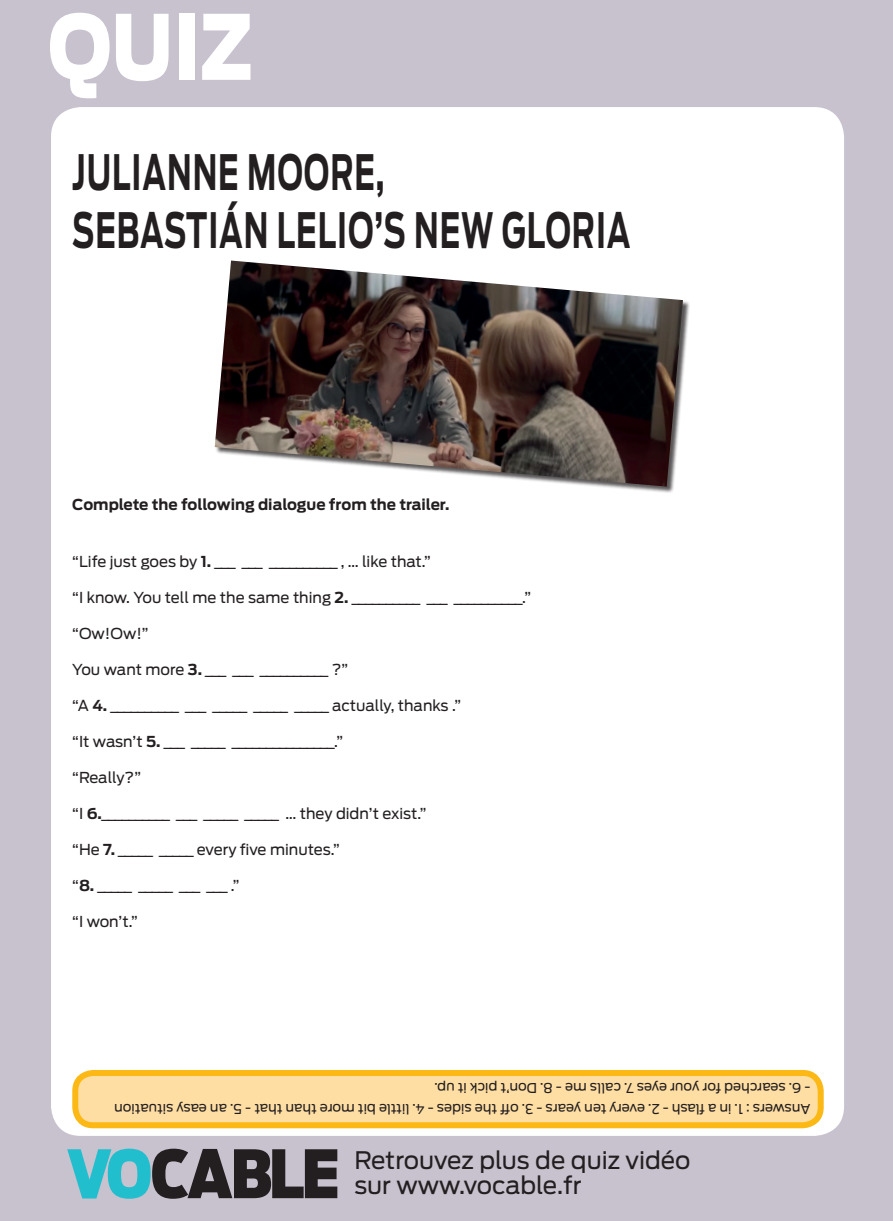
<style>
.page{position:relative;width:893px;height:1221px;background:#fff}
.page>*{position:absolute;margin:0;border:0;box-sizing:border-box;transform-origin:0 0}
.t1{font:900 89.1px "Antenna";color:#fff;scale:.83 1}
.t2{font:700 48.45px/58.1px "Antenna";letter-spacing:.03em;color:#231f20;scale:.62 1}
.t3{font:24px/25.5px "Antenna";color:#231f20}
.t4{font:15px "Antenna";color:#231f20}
.t5{font:700 15px "Antenna";color:#231f20}
.t6{font:13.5px "Antenna";color:#231f20}
.s1{font-weight:700}
</style>
<div class="page">
<div style="left:0;top:0;width:893px;height:1220px;background:#c8c2cf"></div>
<div style="left:51px;top:107px;width:793px;height:1028px;background:#fff;border-radius:30px"></div>
<svg style="left:67px;top:1148px;width:270px;height:50px"></svg>
<div style="left:75px;top:1072px;width:746px;height:53px;background:#ffdea4;border-radius:18px"></div>
<div style="left:72px;top:1069px;width:752px;height:59px;border:6px solid #fcb814;border-radius:18px"></div>
<div style="left:215px;top:261px;width:475px;height:232px;background:#231f20;opacity:.75"></div>
<img style="left:215px;top:260px;width:468px;height:226px">
<h1 class="t1" style="left:48px;top:-6px;width:248px">QUIZ</h1>
<h2 class="t2" style="left:72px;top:143px;width:902px">JULIANNE MOORE,<br>SEBASTIÁN LELIO’S NEW GLORIA</h2>
<p class="t5" style="left:72px;top:495px;width:379px">Complete the following dialogue from the trailer.</p>
<p class="t4" style="left:72px;top:552px;width:360px">“Life just goes by <span class="s1">1.</span> ___ ___ __________ , … like that.”</p>
<p class="t4" style="left:72px;top:588px;width:460px">“I know. You tell me the same thing <span class="s1">2.</span> __________ ___ __________.”</p>
<p class="t4" style="left:72px;top:624px;width:78px">“Ow!Ow!”</p>
<p class="t4" style="left:72px;top:660px;width:278px">You want more <span class="s1">3.</span> ___ ___ __________ ?”</p>
<p class="t4" style="left:72px;top:696px;width:390px">“A <span class="s1">4.</span> __________ ___ _____ _____ _____ actually, thanks .”</p>
<p class="t4" style="left:72px;top:732px;width:272px">“It wasn’t <span class="s1">5.</span> ___ _____ _______________.”</p>
<p class="t4" style="left:72px;top:768px;width:70px">“Really?”</p>
<p class="t4" style="left:72px;top:804px;width:356px">“I <span class="s1">6.</span>__________ ___ _____ _____ … they didn’t exist.”</p>
<p class="t4" style="left:72px;top:840px;width:269px">“He <span class="s1">7.</span> _____ _____ every five minutes.”</p>
<p class="t4" style="left:72px;top:876px;width:169px">“<span class="s1">8.</span> _____ _____ ___ ___ .”</p>
<p class="t4" style="left:72px;top:912px;width:67px">“I won’t.”</p>
<p class="t6" style="left:810px;top:1095px;width:378px;rotate:-180deg">- 6. searched for your eyes 7. calls me - 8. Don’t pick it up.</p>
<p class="t6" style="left:810px;top:1116px;width:698px;rotate:-180deg">Answers : 1. in a flash - 2. every ten years - 3. off the sides - 4. little bit more than that - 5. an easy situation</p>
<h3 class="t3" style="left:354px;top:1147px;width:338px">Retrouvez plus de quiz vidéo sur www.vocable.fr</h3>
</div>
